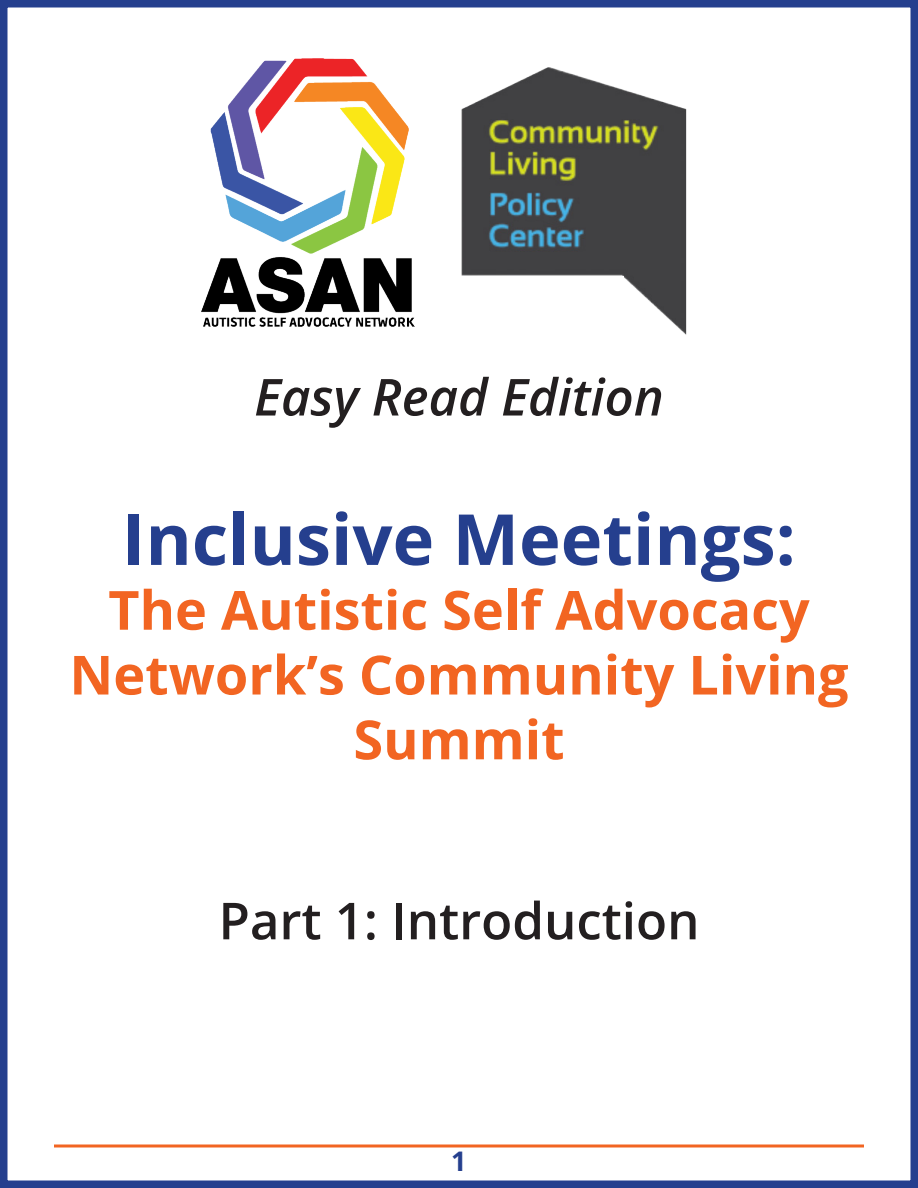
<style>
.page{position:relative;width:918px;height:1188px;background:#fff}
.page>*{position:absolute;margin:0;border:0;box-sizing:border-box;transform-origin:0 0}
.t1{font:700 70.5px "Open Sans";color:#253f8e}
.t2{font:700 54px/64.8px "Open Sans";color:#f26522;text-align:center}
.t3{font:600 51px "Open Sans";color:#231f20}
.t4{font:italic 600 51px "Open Sans";color:#231f20}
.t5{font:700 27px "Open Sans";color:#253f8e}
</style>
<div class="page">
<div style="left:0;top:0;width:918px;height:1188px;border:8px solid #253f8e"></div>
<svg style="left:54px;top:1144px;width:810px;height:4px;background:#f58b59"></svg>
<img style="left:461px;top:68px;width:226px;height:267px">
<img style="left:201px;top:58px;width:214px;height:268px">
<p class="t4" style="left:254px;top:362px;width:411px">Easy Read Edition</p>
<p class="t1" style="left:122px;top:490px;width:675px">Inclusive Meetings:</p>
<p class="t2" style="left:69px;top:576px;width:781px">The Autistic Self Advocacy<br>Network’s Community Living<br>Summit</p>
<p class="t3" style="left:219px;top:886px;width:482px">Part 1: Introduction</p>
<p class="t5" style="left:451px;top:1142px;width:17px">1</p>
</div>
